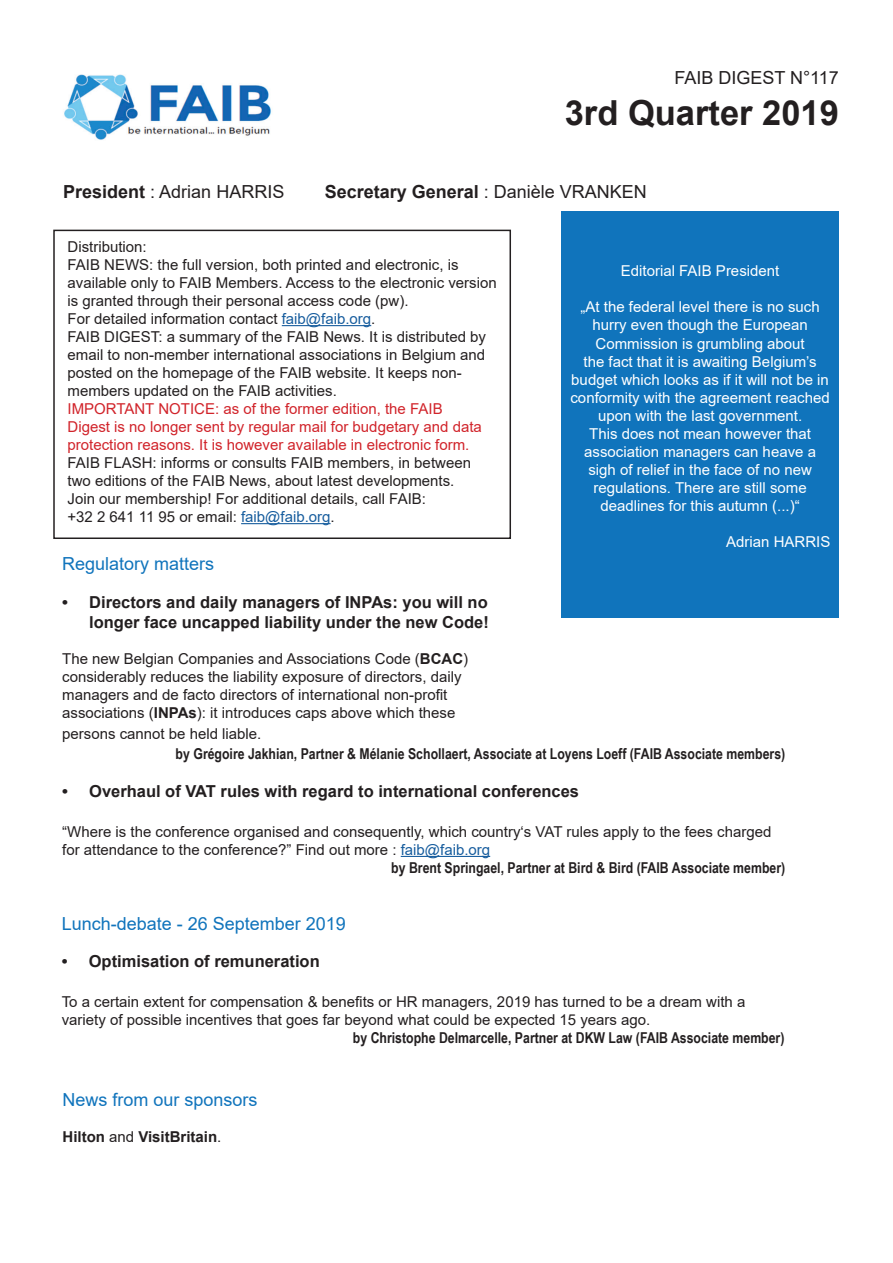
<style>
.page{position:relative;width:893px;height:1263px;background:#fff}
.page>*{position:absolute;margin:0;border:0;box-sizing:border-box;transform-origin:0 0}
.Corps_de_texte{font:700 34.5px "Arial";color:#231f20}
.t1{font:18px "Arial";color:#1074bc}
.Corps_de_texte-2{font:18px "Arial";color:#231f20}
.t2{font:700 18px "Arial";color:#231f20}
.t3{font:700 16.5px/19.8px "Arial";color:#231f20;text-align:right}
.t4{font:15px/18px "Arial";color:#231f20}
.Style_de_paragraphe{font:15px/18px "Arial";color:#fff;text-align:center}
.t5{font:700 15px "Arial Narrow";color:#231f20}
.t6{font:700 15px "Arial";color:#231f20}
.s1{font-weight:700}
.s2{font-weight:400}
.s3{color:#175d9e}
.s4{color:#d1232a}
</style>
<div class="page">
<img style="left:64px;top:74px;width:208px;height:66px">
<hr style="left:282px;top:325px;width:89px;height:1px;background:#175d9e">
<hr style="left:241px;top:523px;width:90px;height:1px;background:#175d9e">
<div style="left:53px;top:230px;width:458px;height:309px;border:2px solid #231f20"></div>
<hr style="left:401px;top:856px;width:89px;height:1px;background:#175d9e">
<div style="left:561px;top:212px;width:278px;height:406px;background:#1074bc"></div>
<p class="Corps_de_texte-2" style="left:674px;top:65px;width:166px">FAIB DIGEST N°117</p>
<p class="Corps_de_texte" style="left:565px;top:89px;width:276px">3rd Quarter 2019</p>
<p class="Corps_de_texte-2" style="left:63px;top:179px;width:223px"><span class="s1">President</span> : Adrian HARRIS</p>
<p class="t2" style="left:325px;top:179px;width:324px">Secretary General <span class="s2">: Danièle VRANKEN</span></p>
<p class="t4" style="left:68px;top:238px;width:81px">Distribution:</p>
<p class="t4" style="left:68px;top:256px;width:431px">FAIB NEWS: the full version, both printed and electronic, is available only to FAIB Members. Access to the electronic version is granted through their personal access code (pw).<br>For detailed information contact <span class="s3">faib@faib.org</span>.</p>
<p class="t4" style="left:68px;top:328px;width:420px">FAIB DIGEST: a summary of the FAIB News. It is distributed by email to non-member international associations in Belgium and posted on the homepage of the FAIB website. It keeps non&shy;members updated on the FAIB activities.<br><span class="s4">IMPORTANT NOTICE: as of the former edition, the FAIB Digest is no longer sent by regular mail for budgetary and data protection reasons. It is however available in electronic form.</span></p>
<p class="t4" style="left:68px;top:454px;width:405px">FAIB FLASH: informs or consults FAIB members, in between two editions of the FAIB News, about latest developments.<br>Join our membership! For additional details, call FAIB:<br>+32 2 641 11 95 or email: <span class="s3">faib@faib.org</span>.</p>
<p class="t1" style="left:62px;top:551px;width:154px">Regulatory matters</p>
<p class="t3" style="left:62px;top:592px;width:428px">• Directors and daily managers of INPAs: you will no longer face uncapped liability under the new Code!</p>
<p class="t4" style="left:62px;top:649px;width:408px">The new Belgian Companies and Associations Code (<span class="s1">BCAC</span>) considerably reduces the liability exposure of directors, daily managers and de facto directors of international non-profit associations (<span class="s1">INPAs</span>): it introduces caps above which these</p>
<p class="t4" style="left:62px;top:725px;width:201px">persons cannot be held liable.</p>
<p class="t5" style="left:176px;top:743px;width:611px">by Grégoire Jakhian, Partner &amp; Mélanie Schollaert, Associate at Loyens Loeff (FAIB Associate members)</p>
<p class="t3" style="left:62px;top:782px;width:518px">• Overhaul of VAT rules with regard to international conferences</p>
<p class="t4" style="left:62px;top:822px;width:711px">“Where is the conference organised and consequently, which country‘s VAT rules apply to the fees charged for attendance to the conference?” Find out more : <span class="s3">faib@faib.org</span></p>
<p class="t5" style="left:391px;top:856px;width:395px">by Brent Springael, Partner at Bird &amp; Bird (FAIB Associate member)</p>
<p class="Style_de_paragraphe" style="left:621px;top:262px;width:160px">Editorial FAIB President</p>
<p class="Style_de_paragraphe" style="left:570px;top:298px;width:261px">„At the federal level there is no such hurry even though the European Commission is grumbling about<br>the fact that it is awaiting Belgium’s budget which looks as if it will not be in conformity with the agreement reached upon with the last government.</p>
<p class="Style_de_paragraphe" style="left:584px;top:424px;width:233px">This does not mean however that association managers can heave a sigh of relief in the face of no new regulations. There are still some deadlines for this autumn (...)“</p>
<p class="Style_de_paragraphe" style="left:726px;top:532px;width:106px">Adrian HARRIS</p>
<p class="t1" style="left:62px;top:911px;width:286px">Lunch-debate - 26 September 2019</p>
<p class="t3" style="left:62px;top:952px;width:260px">• Optimisation of remuneration</p>
<p class="t4" style="left:62px;top:992px;width:685px">To a certain extent for compensation &amp; benefits or HR managers, 2019 has turned to be a dream with a variety of possible incentives that goes far beyond what could be expected 15 years ago.</p>
<p class="t5" style="left:353px;top:1026px;width:433px">by Christophe Delmarcelle, Partner at DKW Law (FAIB Associate member)</p>
<p class="t1" style="left:63px;top:1087px;width:197px">News from our sponsors</p>
<p class="t6" style="left:63px;top:1126px;width:160px">Hilton <span class="s2">and</span> VisitBritain<span class="s2">.</span></p>
</div>
